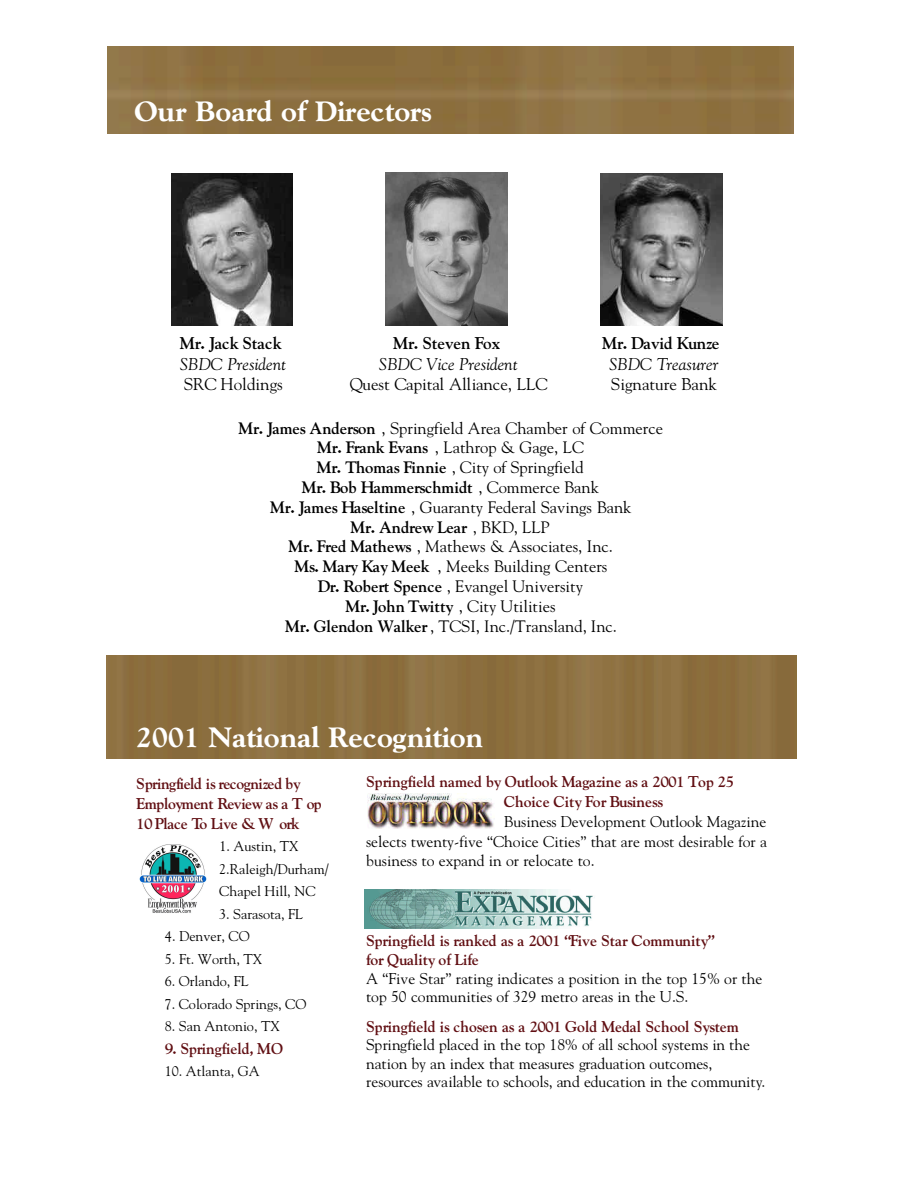
<style>
.page{position:relative;width:918px;height:1188px;background:#fff}
.page>*{position:absolute;margin:0;border:0;box-sizing:border-box;transform-origin:0 0}
.t1{font:800 28.5px "Goudy";color:#fff}
.t2{font:16.95px "Goudy";color:#000}
.t3{font:italic 16.95px "Goudy";color:#000}
.t4{font:700 16.95px "Goudy";color:#000}
.t5{font:16.5px/19.8px "Goudy";color:#000;text-align:center}
.t6{font:15.6px/18.5px "Goudy";color:#000}
.t7{font:700 15.6px/20px "Goudy";color:#610f13}
.t8{font:700 15.6px/20px "Goudy";letter-spacing:-.025em;color:#610f13}
.t9{font:14.1px/22.5px "Goudy";color:#000}
.s1{font-weight:700}
</style>
<div class="page">
<img style="left:107px;top:46px;width:687px;height:88px">
<img style="left:171px;top:173px;width:122px;height:153px">
<img style="left:601px;top:173px;width:122px;height:153px">
<img style="left:107px;top:656px;width:689px;height:103px">
<img style="left:368px;top:794px;width:126px;height:34px">
<img style="left:364px;top:890px;width:231px;height:38px">
<img style="left:140px;top:844px;width:67px;height:69px">
<img style="left:385px;top:172px;width:122px;height:154px">
<h1 class="t1" style="left:134px;top:100px;width:300px">Our Board of Directors</h1>
<p class="t4" style="left:180px;top:336px;width:103px">Mr. Jack Stack</p>
<p class="t3" style="left:180px;top:357px;width:108px">SBDC President</p>
<p class="t2" style="left:184px;top:377px;width:101px">SRC Holdings</p>
<p class="t4" style="left:393px;top:336px;width:109px">Mr. Steven Fox</p>
<p class="t3" style="left:379px;top:357px;width:140px">SBDC Vice President</p>
<p class="t2" style="left:350px;top:377px;width:199px">Quest Capital Alliance, LLC</p>
<p class="t4" style="left:602px;top:336px;width:119px">Mr. David Kunze</p>
<p class="t3" style="left:609px;top:357px;width:111px">SBDC Treasurer</p>
<p class="t2" style="left:611px;top:377px;width:108px">Signature Bank</p>
<p class="t5" style="left:239px;top:419px;width:426px"><span class="s1">Mr. James Anderson</span> , Springfield Area Chamber of Commerce <span class="s1">Mr. Frank Evans</span> , Lathrop &amp; Gage, LC<br><span class="s1">Mr. Thomas Finnie</span> , City of Springfield<br><span class="s1">Mr. Bob Hammerschmidt</span> , Commerce Bank<br><span class="s1">Mr. James Haseltine</span> , Guaranty Federal Savings Bank<br><span class="s1">Mr. Andrew Lear</span> , BKD, LLP<br><span class="s1">Mr. Fred Mathews</span> , Mathews &amp; Associates, Inc.<br><span class="s1">Ms. Mary Kay Meek</span> , Meeks Building Centers<br><span class="s1">Dr. Robert Spence</span> , Evangel University<br><span class="s1">Mr. John Twitty</span> , City Utilities<br><span class="s1">Mr. Glendon Walker</span> , TCSI, Inc./Transland, Inc.</p>
<h1 class="t1" style="left:136px;top:725px;width:348px">2001 National Recognition</h1>
<p class="t8" style="left:136px;top:775px;width:187px">Springfield is recognized by<br>Employment Review as a T o p<br>10 Place To Live &amp; W o r k</p>
<p class="t9" style="left:219px;top:836px;width:111px">1. Austin, TX<br>2.Raleigh/Durham/<br>Chapel Hill, NC</p>
<p class="t9" style="left:219px;top:904px;width:86px">3. Sarasota, FL</p>
<p class="t9" style="left:165px;top:926px;width:86px">4. Denver, CO</p>
<p class="t9" style="left:165px;top:949px;width:99px">5. Ft. Worth, TX</p>
<p class="t9" style="left:165px;top:971px;width:86px">6. Orlando, FL</p>
<p class="t9" style="left:165px;top:994px;width:143px">7. Colorado Springs, CO</p>
<p class="t9" style="left:165px;top:1016px;width:117px">8. San Antonio, TX</p>
<p class="t7" style="left:165px;top:1040px;width:120px">9. Springfield, MO</p>
<p class="t9" style="left:165px;top:1061px;width:97px">10. Atlanta, GA</p>
<p class="t7" style="left:504px;top:773px;width:231px;text-indent:-138px">Springfield named by Outlook Magazine as a 2001 Top 25<br>Choice City For Business</p>
<p class="t6" style="left:366px;top:813px;width:402px;line-height:19.6px;text-align:justify;text-indent:138px">Business Development Outlook Magazine selects twenty-five “Choice Cities” that are most desirable for a business to expand in or relocate to.</p>
<p class="t7" style="left:366px;top:932px;width:349px;line-height:19.5px">Springfield is ranked as a 2001 “Five Star Community” for Quality of Life</p>
<p class="t6" style="left:366px;top:970px;width:398px">A “Five Star” rating indicates a position in the top 15% or the top 50 communities of 329 metro areas in the U.S.</p>
<p class="t7" style="left:366px;top:1018px;width:374px">Springfield is chosen as a 2001 Gold Medal School System</p>
<p class="t6" style="left:366px;top:1037px;width:401px">Springfield placed in the top 18% of all school systems in the nation by an index that measures graduation outcomes,<br>re s o u rces available to schools, and education in the community.</p>
</div>
